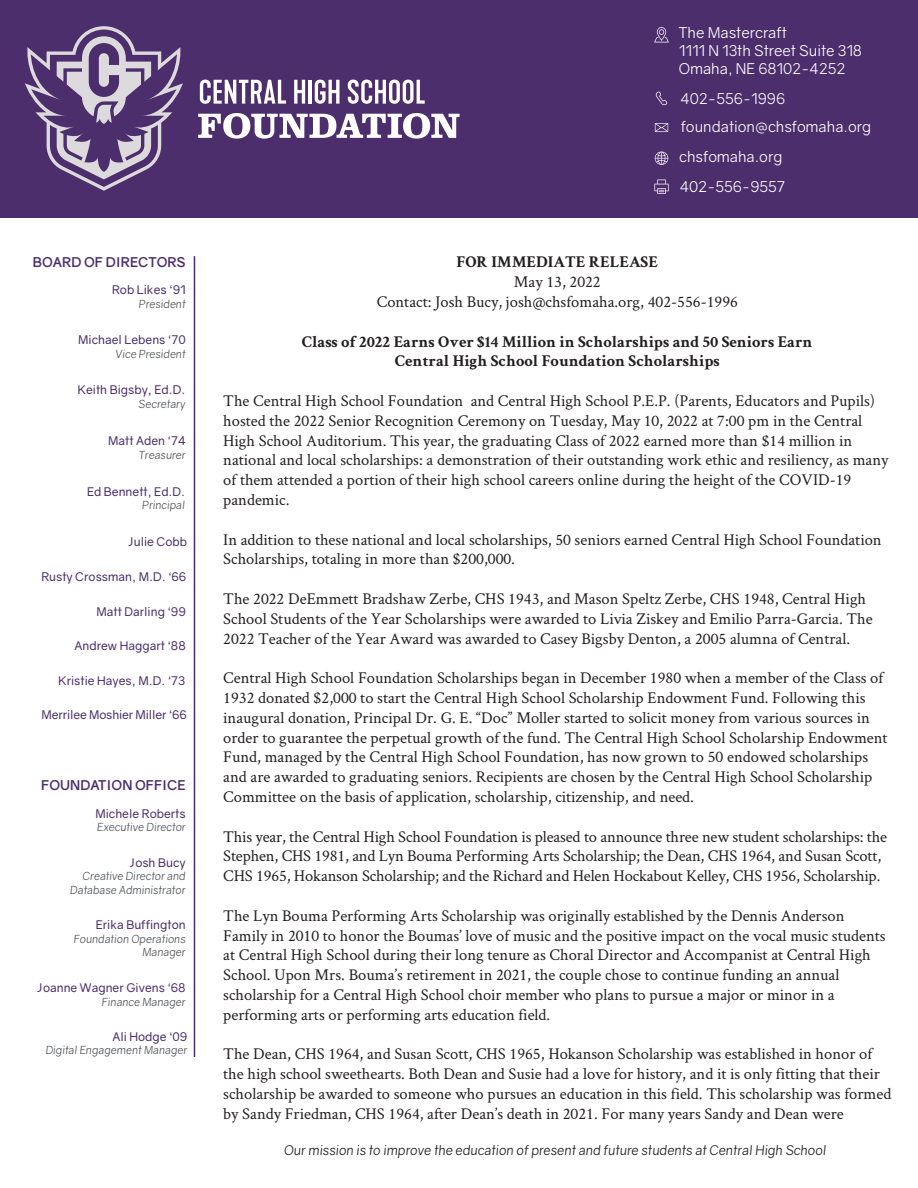
<style>
.page{position:relative;width:918px;height:1188px;background:#fff}
.page>*{position:absolute;margin:0;border:0;box-sizing:border-box;transform-origin:0 0}
.t1{font:16.5px/19.8px "Crimson Text";color:#231f20}
.t2{font:700 16.5px/19.8px "Crimson Text";color:#231f20;text-align:center}
.t3{font:15px/18px "Gravity";color:#fff}
.t4{font:italic 13.5px "Gravity";color:#231f20}
.t5{font:700 13.5px "Gravity";color:#4d2e6d}
.t6{font:12px "Gravity";color:#4d2e6d}
.t7{font:italic 11.25px/13.5px "Gravity";color:#54555a;text-align:right}
</style>
<div class="page">
<hr style="left:194px;top:256px;width:1px;height:801px;background:#4d2e6d">
<div style="left:0;top:0;width:918px;height:218px;background:#4d2e6d"></div>
<svg style="left:654px;top:27px;width:15px;height:15px"></svg>
<svg style="left:656px;top:92px;width:11px;height:13px"></svg>
<svg style="left:655px;top:123px;width:13px;height:9px"></svg>
<svg style="left:655px;top:152px;width:13px;height:13px"></svg>
<svg style="left:198px;top:113px;width:262px;height:26px"></svg>
<svg style="left:200px;top:80px;width:86px;height:24px"></svg>
<svg style="left:294px;top:80px;width:11px;height:24px"></svg>
<hr style="left:308px;top:80px;width:4px;height:24px;background:#fff">
<svg style="left:315px;top:80px;width:24px;height:24px"></svg>
<svg style="left:348px;top:80px;width:77px;height:24px"></svg>
<svg style="left:25px;top:26px;width:158px;height:165px"></svg>
<svg style="left:654px;top:180px;width:15px;height:14px"></svg>
<p class="t5" style="left:33px;top:254px;width:154px">BOARD OF DIRECTORS</p>
<p class="t6" style="left:112px;top:283px;width:75px">Rob Likes ‘91</p>
<p class="t7" style="left:139px;top:297px;width:48px">President</p>
<p class="t6" style="left:78px;top:333px;width:109px">Michael Lebens ‘70</p>
<p class="t7" style="left:116px;top:347px;width:72px">Vice President</p>
<p class="t6" style="left:78px;top:383px;width:109px">Keith Bigsby, Ed.D.</p>
<p class="t7" style="left:139px;top:397px;width:48px">Secretary</p>
<p class="t6" style="left:108px;top:434px;width:79px">Matt Aden ‘74</p>
<p class="t7" style="left:139px;top:448px;width:48px">Treasurer</p>
<p class="t6" style="left:87px;top:484px;width:100px">Ed Bennett, Ed.D.</p>
<p class="t7" style="left:142px;top:498px;width:44px">Principal</p>
<p class="t6" style="left:128px;top:534px;width:61px">Julie Cobb</p>
<p class="t6" style="left:41px;top:569px;width:147px">Rusty Crossman, M.D. ‘66</p>
<p class="t6" style="left:96px;top:604px;width:91px">Matt Darling ‘99</p>
<p class="t6" style="left:75px;top:639px;width:113px">Andrew Haggart ‘88</p>
<p class="t6" style="left:58px;top:674px;width:128px">Kristie Hayes, M.D. ‘73</p>
<p class="t6" style="left:42px;top:708px;width:147px">Merrilee Moshier Miller ‘66</p>
<p class="t5" style="left:41px;top:776px;width:146px">FOUNDATION OFFICE</p>
<p class="t6" style="left:95px;top:806px;width:92px">Michele Roberts</p>
<p class="t7" style="left:97px;top:820px;width:90px">Executive Director</p>
<p class="t6" style="left:130px;top:855px;width:58px">Josh Bucy</p>
<p class="t7" style="left:70px;top:870px;width:117px">Creative Director and<br>Database Administrator</p>
<p class="t6" style="left:96px;top:918px;width:91px">Erika Buffington</p>
<p class="t7" style="left:74px;top:932px;width:113px">Foundation Operations<br>Manager</p>
<p class="t6" style="left:37px;top:980px;width:150px">Joanne Wagner Givens ‘68</p>
<p class="t7" style="left:102px;top:995px;width:85px">Finance Manager</p>
<p class="t6" style="left:112px;top:1029px;width:76px">Ali Hodge ‘09</p>
<p class="t7" style="left:46px;top:1044px;width:143px">Digital Engagement Manager</p>
<p class="t3" style="left:679px;top:24px;width:185px">The Mastercraft<br>1111 N 13th Street Suite 318<br>Omaha, NE 68102-4252</p>
<p class="t3" style="left:681px;top:89px;width:106px">402-556-1996</p>
<p class="t3" style="left:681px;top:118px;width:192px">foundation@chsfomaha.org</p>
<p class="t3" style="left:679px;top:148px;width:105px">chsfomaha.org</p>
<p class="t3" style="left:680px;top:178px;width:107px">402-556-9557</p>
<p class="t2" style="left:457px;top:252px;width:203px">FOR IMMEDIATE RELEASE</p>
<p class="t1" style="left:377px;top:271px;width:363px;text-align:center">May 13, 2022<br>Contact: Josh Bucy, josh@chsfomaha.org, 402-556-1996</p>
<p class="t2" style="left:302px;top:331px;width:512px">Class of 2022 Earns Over $14 Million in Scholarships and 50 Seniors Earn<br>Central High School Foundation Scholarships</p>
<p class="t1" style="left:223px;top:390px;width:667px">The Central High School Foundation and Central High School P.E.P. (Parents, Educators and Pupils) hosted the 2022 Senior Recognition Ceremony on Tuesday, May 10, 2022 at 7:00 pm in the Central High School Auditorium. This year, the graduating Class of 2022 earned more than $14 million in national and local scholarships: a demonstration of their outstanding work ethic and resiliency, as many of them attended a portion of their high school careers online during the height of the COVID-19 pandemic.</p>
<p class="t1" style="left:223px;top:529px;width:660px">In addition to these national and local scholarships, 50 seniors earned Central High School Foundation<br>Scholarships, totaling in more than $200,000.</p>
<p class="t1" style="left:223px;top:588px;width:651px">The 2022 DeEmmett Bradshaw Zerbe, CHS 1943, and Mason Speltz Zerbe, CHS 1948, Central High<br>School Students of the Year Scholarships were awarded to Livia Ziskey and Emilio Parra-Garcia. The<br>2022 Teacher of the Year Award was awarded to Casey Bigsby Denton, a 2005 alumna of Central.</p>
<p class="t1" style="left:223px;top:667px;width:666px">Central High School Foundation Scholarships began in December 1980 when a member of the Class of 1932 donated $2,000 to start the Central High School Scholarship Endowment Fund. Following this inaugural donation, Principal Dr. G. E. “Doc” Moller started to solicit money from various sources in order to guarantee the perpetual growth of the fund. The Central High School Scholarship Endowment Fund, managed by the Central High School Foundation, has now grown to 50 endowed scholarships and are awarded to graduating seniors. Recipients are chosen by the Central High School Scholarship Committee on the basis of application, scholarship, citizenship, and need.</p>
<p class="t1" style="left:223px;top:826px;width:665px">This year, the Central High School Foundation is pleased to announce three new student scholarships: the<br>Stephen, CHS 1981, and Lyn Bouma Performing Arts Scholarship; the Dean, CHS 1964, and Susan Scott,<br>CHS 1965, Hokanson Scholarship; and the Richard and Helen Hockabout Kelley, CHS 1956, Scholarship.</p>
<p class="t1" style="left:223px;top:905px;width:664px">The Lyn Bouma Performing Arts Scholarship was originally established by the Dennis Anderson Family in 2010 to honor the Boumas’ love of music and the positive impact on the vocal music students at Central High School during their long tenure as Choral Director and Accompanist at Central High School. Upon Mrs. Bouma’s retirement in 2021, the couple chose to continue funding an annual scholarship for a Central High School choir member who plans to pursue a major or minor in a performing arts or performing arts education field.</p>
<p class="t1" style="left:223px;top:1044px;width:670px">The Dean, CHS 1964, and Susan Scott, CHS 1965, Hokanson Scholarship was established in honor of the high school sweethearts. Both Dean and Susie had a love for history, and it is only fitting that their scholarship be awarded to someone who pursues an education in this field. This scholarship was formed by Sandy Friedman, CHS 1964, after Dean’s death in 2021. For many years Sandy and Dean were</p>
<p class="t4" style="left:284px;top:1142px;width:544px">Our mission is to improve the education of present and future students at Central High School</p>
</div>
